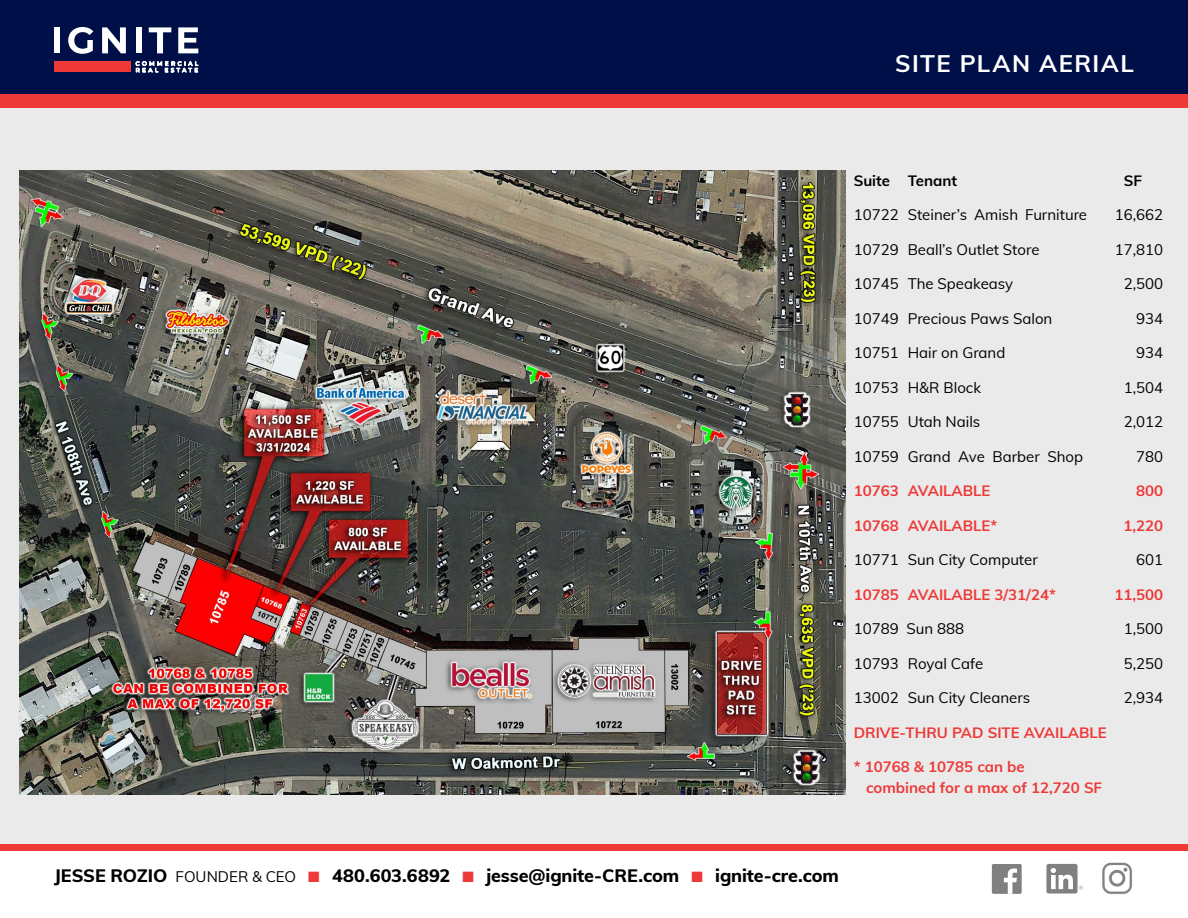
<style>
.page{position:relative;width:1188px;height:918px;background:#fff}
.page>*{position:absolute;margin:0;border:0;box-sizing:border-box;transform-origin:0 0}
.t1{font:700 24px "Muli";letter-spacing:.06em;color:#fff}
.t2{font:800 18px "Muli";letter-spacing:-.01em;color:#000}
.t3{font:15px "Muli";color:#000}
.t4{font:700 15px/21px "Muli";color:#ed3938}
.t5{font:700 15px "Muli";color:#000}
.s1{font-weight:400;font-size:15px}
.s2{color:#ed3938}
</style>
<div class="page">
<div style="left:0;top:94px;width:1188px;height:750px;background:#ebeaea"></div>
<div style="left:0;top:0;width:1188px;height:94px;background:#000f47"></div>
<div style="left:0;top:94px;width:1188px;height:14px;background:#ed3938"></div>
<div style="left:54px;top:27px;width:6px;height:26px;background:#fff"></div>
<svg style="left:68px;top:27px;width:25px;height:27px"></svg>
<svg style="left:102px;top:27px;width:24px;height:26px"></svg>
<div style="left:136px;top:27px;width:6px;height:26px;background:#fff"></div>
<svg style="left:149px;top:27px;width:22px;height:26px"></svg>
<svg style="left:178px;top:27px;width:20px;height:26px"></svg>
<div style="left:54px;top:61px;width:76px;height:11px;background:#ee3937"></div>
<svg style="left:135px;top:61px;width:64px;height:12px"></svg>
<div style="left:0;top:844px;width:1188px;height:6px;background:#ed3938"></div>
<img style="left:1102px;top:862px;width:30px;height:32px">
<div style="left:992px;top:864px;width:30px;height:30px;background:#808080;border-radius:2px"></div>
<svg style="left:1004px;top:869px;width:13px;height:25px"></svg>
<svg style="left:1079px;top:886px;width:4px;height:4px"></svg>
<div style="left:1046px;top:864px;width:32px;height:30px;background:#808080;border-radius:2px"></div>
<svg style="left:1051px;top:868px;width:22px;height:21px"></svg>
<img style="left:19px;top:171px;width:827px;height:623px">
<h1 class="t1" style="left:895px;top:46px;width:240px">SITE PLAN AERIAL</h1>
<p class="t5" style="left:854px;top:170px;width:105px">Suite Tenant</p>
<p class="t5" style="left:1124px;top:170px;width:20px">SF</p>
<p class="t3" style="left:854px;top:204px;width:235px">10722 Steiner’s Amish Furniture</p>
<p class="t3" style="left:1115px;top:204px;width:50px">16,662</p>
<p class="t3" style="left:854px;top:239px;width:187px">10729 Beall’s Outlet Store</p>
<p class="t3" style="left:1115px;top:239px;width:50px">17,810</p>
<p class="t3" style="left:854px;top:273px;width:161px">10745 The Speakeasy</p>
<p class="t3" style="left:1124px;top:273px;width:41px">2,500</p>
<p class="t3" style="left:854px;top:308px;width:200px">10749 Precious Paws Salon</p>
<p class="t3" style="left:1136px;top:308px;width:28px">934</p>
<p class="t3" style="left:854px;top:342px;width:153px">10751 Hair on Grand</p>
<p class="t3" style="left:1136px;top:342px;width:28px">934</p>
<p class="t3" style="left:854px;top:377px;width:129px">10753 H&amp;R Block</p>
<p class="t3" style="left:1124px;top:377px;width:41px">1,504</p>
<p class="t3" style="left:854px;top:411px;width:128px">10755 Utah Nails</p>
<p class="t3" style="left:1124px;top:411px;width:41px">2,012</p>
<p class="t3" style="left:854px;top:446px;width:231px">10759 Grand Ave Barber Shop</p>
<p class="t3" style="left:1136px;top:446px;width:28px">780</p>
<p class="t4" style="left:854px;top:480px;width:138px">10763 AVAILABLE</p>
<p class="t4" style="left:1136px;top:480px;width:28px">800</p>
<p class="t4" style="left:854px;top:514px;width:145px">10768 AVAILABLE*</p>
<p class="t4" style="left:1123px;top:514px;width:41px">1,220</p>
<p class="t3" style="left:854px;top:549px;width:186px">10771 Sun City Computer</p>
<p class="t3" style="left:1136px;top:549px;width:28px">601</p>
<p class="t4" style="left:854px;top:583px;width:204px">10785 AVAILABLE 3/31/24*</p>
<p class="t4" style="left:1114px;top:583px;width:50px">11,500</p>
<p class="t3" style="left:854px;top:618px;width:112px">10789 Sun 888</p>
<p class="t3" style="left:1124px;top:618px;width:41px">1,500</p>
<p class="t3" style="left:854px;top:653px;width:131px">10793 Royal Cafe</p>
<p class="t3" style="left:1124px;top:653px;width:41px">5,250</p>
<p class="t3" style="left:854px;top:687px;width:178px">13002 Sun City Cleaners</p>
<p class="t3" style="left:1124px;top:687px;width:41px">2,934</p>
<p class="t4" style="left:854px;top:721px;width:254px">DRIVE-THRU PAD SITE AVAILABLE</p>
<p class="t4" style="left:866px;top:756px;width:238px;text-indent:-12px">* 10768 &amp; 10785 can be<br>combined for a max of 12,720 SF</p>
<p class="t2" style="left:54px;top:862px;width:786px">JESSE ROZIO <span class="s1">FOUNDER &amp; CEO</span> <span class="s2">■</span> 480.603.6892 <span class="s2">■</span> jesse@ignite-CRE.com <span class="s2">■</span> ignite-cre.com</p>
</div>
